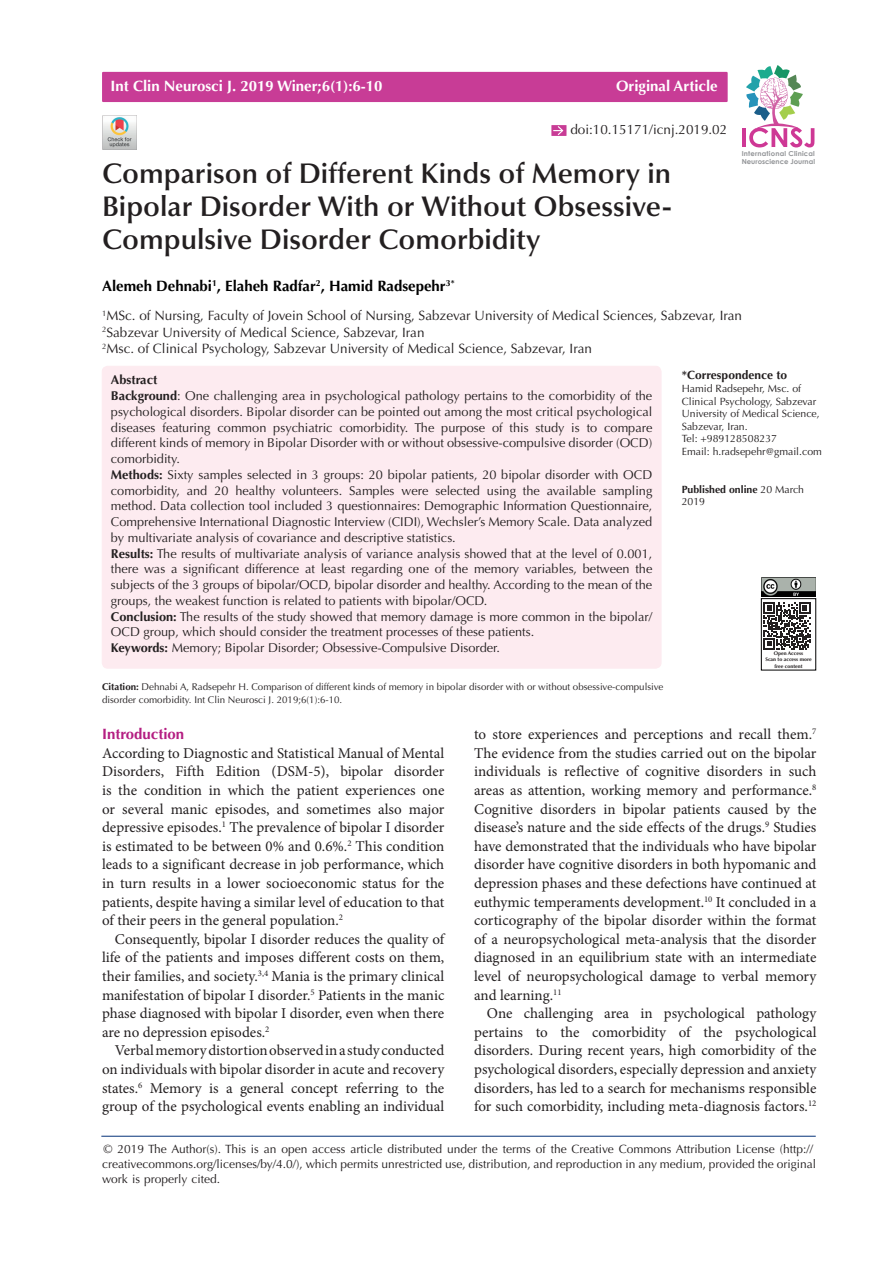
<style>
.page{position:relative;width:893px;height:1263px;background:#fff}
.page>*{position:absolute;margin:0;border:0;box-sizing:border-box;transform-origin:0 0}
.t1{font:600 28.5px/33px "Optima LT Std";color:#231f20;text-align:justify}
.t2{font:15px/18.6px "Minion Pro";color:#231f20;text-align:justify}
.t3{font:700 15px "Optima LT Std";color:#fff}
.t4{font:700 15px "Optima LT Std";color:#000}
.t5{font:700 15px "Optima LT Std";color:#b41e82}
.t6{font:13.5px "Optima LT Std";color:#231f20}
.t7{font:12.75px/15.8px "Optima LT Std";color:#231f20;text-align:justify}
.Default{font:700 12.75px "Optima LT Std";color:#231f20}
.t8{font:12px/15px "Optima LT Std";color:#231f20}
.t9{font:700 12px "Optima LT Std";color:#231f20}
.t10{font:10.5px/12.6px "Optima LT Std";color:#231f20}
.t11{font:700 10.5px/12.6px "Optima LT Std";color:#231f20}
.t12{font:9.75px/13.5px "Optima LT Std";color:#231f20}
.t13{font:700 6.9px/8.2px "Century Gothic";letter-spacing:.03em;color:#939598}
.t14{font:700 5.25px "Optima LT Std";color:#231f20}
.s1{font-weight:700}
.s2{font-weight:400}
</style>
<div class="page">
<hr style="left:101px;top:1136px;width:715px;height:1px;background:#053278">
<div style="left:102px;top:366px;width:559px;height:302px;background:#fdebf0;border-radius:6px"></div>
<div style="left:102px;top:366px;width:559px;height:302px;border:1px solid #fdebf0;border-radius:6px"></div>
<div style="left:102px;top:72px;width:626px;height:30px;background:#c83c96"></div>
<hr style="left:742px;top:128px;width:4px;height:19px;background:#ce3895">
<svg style="left:746px;top:65px;width:68px;height:82px"></svg>
<img style="left:102px;top:115px;width:34px;height:34px">
<div style="left:551px;top:125px;width:15px;height:11px;background:#c83c96"></div>
<svg style="left:553px;top:125px;width:11px;height:11px"></svg>
<svg style="left:763px;top:602px;width:47px;height:47px"></svg>
<img style="left:761px;top:578px;width:55px;height:19px">
<p class="t3" style="left:111px;top:78px;width:273px">Int Clin Neurosci J. 2019 Winer;6(1):6-10</p>
<p class="t3" style="left:616px;top:78px;width:103px">Original Article</p>
<p class="t6" style="left:570px;top:122px;width:158px">doi:10.15171/icnj.2019.02</p>
<p class="t13" style="left:742px;top:149px;width:75px">International Clinical<br>Neuroscience Journal</p>
<p class="t1" style="left:102px;top:157px;width:572px">Comparison of Different Kinds of Memory in Bipolar Disorder With or Without Obsessive-Compulsive Disorder Comorbidity</p>
<p class="t4" style="left:102px;top:277px;width:354px">Alemeh Dehnabi<sup>1</sup>, Elaheh Radfar<sup>2</sup>, Hamid Radsepehr<sup>3*</sup></p>
<p class="t6" style="left:102px;top:308px;width:641px"><sup>1</sup>MSc. of Nursing, Faculty of Jovein School of Nursing, Sabzevar University of Medical Sciences, Sabzevar, Iran</p>
<p class="t6" style="left:102px;top:324px;width:324px"><sup>2</sup>Sabzevar University of Medical Science, Sabzevar, Iran</p>
<p class="t6" style="left:102px;top:341px;width:491px"><sup>2</sup>Msc. of Clinical Psychology, Sabzevar University of Medical Science, Sabzevar, Iran</p>
<p class="Default" style="left:111px;top:373px;width:48px">Abstract</p>
<p class="t7" style="left:111px;top:388px;width:543px"><span class="s1">Background</span>: One challenging area in psychological pathology pertains to the comorbidity of the psychological disorders. Bipolar disorder can be pointed out among the most critical psychological diseases featuring common psychiatric comorbidity. The purpose of this study is to compare different kinds of memory in Bipolar Disorder with or without obsessive-compulsive disorder (OCD) comorbidity.</p>
<p class="t7" style="left:111px;top:467px;width:543px"><span class="s1">Methods:</span> Sixty samples selected in 3 groups: 20 bipolar patients, 20 bipolar disorder with OCD comorbidity, and 20 healthy volunteers. Samples were selected using the available sampling method. Data collection tool included 3 questionnaires: Demographic Information Questionnaire, Comprehensive International Diagnostic Interview (CIDI), Wechsler’s Memory Scale. Data analyzed by multivariate analysis of covariance and descriptive statistics.</p>
<p class="t7" style="left:111px;top:546px;width:543px"><span class="s1">Results:</span> The results of multivariate analysis of variance analysis showed that at the level of 0.001, there was a significant difference at least regarding one of the memory variables, between the subjects of the 3 groups of bipolar/OCD, bipolar disorder and healthy. According to the mean of the groups, the weakest function is related to patients with bipolar/OCD.</p>
<p class="t7" style="left:111px;top:609px;width:543px"><span class="s1">Conclusion:</span> The results of the study showed that memory damage is more common in the bipolar/<br>OCD group, which should consider the treatment processes of these patients.</p>
<p class="t7" style="left:111px;top:640px;width:391px"><span class="s1">Keywords:</span> Memory; Bipolar Disorder; Obsessive-Compulsive Disorder.</p>
<p class="t9" style="left:682px;top:368px;width:107px">*Correspondence to</p>
<p class="t10" style="left:682px;top:382px;width:139px">Hamid Radsepehr, Msc. of<br>Clinical Psychology, Sabzevar<br>University of Medical Science,<br>Sabzevar, Iran.</p>
<p class="t10" style="left:682px;top:433px;width:97px">Tel: +989128508237</p>
<p class="t10" style="left:682px;top:445px;width:142px">Email: h.radsepehr@gmail.com</p>
<p class="t11" style="left:682px;top:483px;width:124px">Published online <span class="s2">20 March<br>2019</span></p>
<p class="t14" style="left:774px;top:650px;width:31px">Open Access</p>
<p class="t14" style="left:765px;top:657px;width:48px">Scan to access more</p>
<p class="t14" style="left:775px;top:663px;width:29px">free content</p>
<p class="t12" style="left:102px;top:680px;width:563px"><span class="s1">Citation:</span> Dehnabi A, Radsepehr H. Comparison of different kinds of memory in bipolar disorder with or without obsessive-compulsive disorder comorbidity. Int Clin Neurosci J. 2019;6(1):6-10.</p>
<p class="t5" style="left:102px;top:725px;width:84px">Introduction</p>
<p class="t2" style="left:102px;top:744px;width:344px">According to Diagnostic and Statistical Manual of Mental Disorders, Fifth Edition (DSM-5), bipolar disorder is the condition in which the patient experiences one or several manic episodes, and sometimes also major depressive episodes.<sup>1</sup> The prevalence of bipolar I disorder is estimated to be between 0% and 0.6%.<sup>2</sup> This condition leads to a significant decrease in job performance, which in turn results in a lower socioeconomic status for the patients, despite having a similar level of education to that of their peers in the general population.<sup>2</sup></p>
<p class="t2" style="left:102px;top:930px;width:344px;text-indent:13px">Consequently, bipolar I disorder reduces the quality of life of the patients and imposes different costs on them, their families, and society.<sup>3,4</sup> Mania is the primary clinical manifestation of bipolar I disorder.<sup>5</sup> Patients in the manic phase diagnosed with bipolar I disorder, even when there are no depression episodes.<sup>2</sup></p>
<p class="t2" style="left:102px;top:1041px;width:344px;text-indent:13px">Verbal memory distortion observed in a study conducted on individuals with bipolar disorder in acute and recovery states.<sup>6</sup> Memory is a general concept referring to the group of the psychological events enabling an individual</p>
<p class="t2" style="left:474px;top:725px;width:344px">to store experiences and perceptions and recall them.<sup>7<br></sup>The evidence from the studies carried out on the bipolar individuals is reflective of cognitive disorders in such areas as attention, working memory and performance.<sup>8<br></sup>Cognitive disorders in bipolar patients caused by the disease’s nature and the side effects of the drugs.<sup>9</sup> Studies have demonstrated that the individuals who have bipolar disorder have cognitive disorders in both hypomanic and depression phases and these defections have continued at euthymic temperaments development.<sup>10</sup> It concluded in a corticography of the bipolar disorder within the format of a neuropsychological meta-analysis that the disorder diagnosed in an equilibrium state with an intermediate level of neuropsychological damage to verbal memory and learning.<sup>11</sup></p>
<p class="t2" style="left:474px;top:1004px;width:344px;text-indent:13px">One challenging area in psychological pathology pertains to the comorbidity of the psychological disorders. During recent years, high comorbidity of the psychological disorders, especially depression and anxiety disorders, has led to a search for mechanisms responsible for such comorbidity, including meta-diagnosis factors.<sup>12</sup></p>
<p class="t8" style="left:102px;top:1141px;width:716px">© 2019 The Author(s). This is an open access article distributed under the terms of the Creative Commons Attribution License (http:// creativecommons.org/licenses/by/4.0/), which permits unrestricted use, distribution, and reproduction in any medium, provided the original work is properly cited.</p>
</div>
